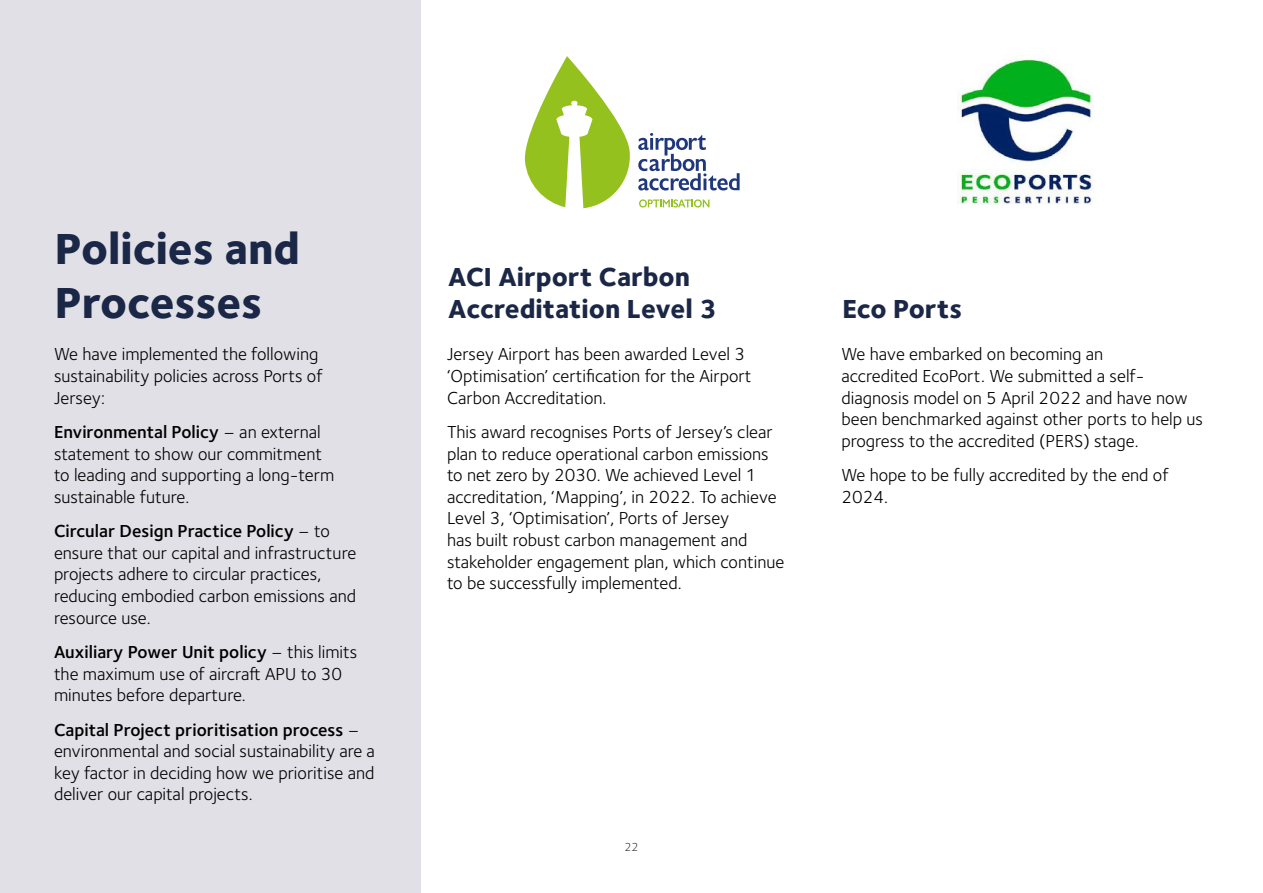
<style>
.page{position:relative;width:1263px;height:893px;background:#fff}
.page>*{position:absolute;margin:0;border:0;box-sizing:border-box;transform-origin:0 0}
.t1{font:800 45px/54px "Foundry Sterling";color:#1b2746}
.t2{font:800 27px/32.4px "Foundry Sterling";color:#1b2746}
.t3{font:18px/21.6px "Foundry Sterling";color:#000}
.t4{font:300 12px "Foundry Sterling";color:#000}
.s1{font-weight:600}
</style>
<div class="page">
<div style="left:0;top:0;width:421px;height:893px;background:#e1e0e7"></div>
<svg style="left:524px;top:56px;width:106px;height:152px"></svg>
<svg style="left:639px;top:199px;width:70px;height:8px"></svg>
<svg style="left:638px;top:133px;width:102px;height:57px"></svg>
<img style="left:958px;top:55px;width:135px;height:150px">
<h1 class="t1" style="left:55px;top:224px;width:247px">Policies and<br>Processes</h1>
<p class="t3" style="left:54px;top:344px;width:270px">We have implemented the following sustainability policies across Ports of<br>Jersey:</p>
<p class="t3" style="left:54px;top:421px;width:282px"><span class="s1">Environmental Policy</span> – an external statement to show our commitment to leading and supporting a long-term sustainable future.</p>
<p class="t3" style="left:54px;top:520px;width:304px"><span class="s1">Circular Design Practice Policy</span> – to ensure that our capital and infrastructure projects adhere to circular practices, reducing embodied carbon emissions and resource use.</p>
<p class="t3" style="left:54px;top:641px;width:305px"><span class="s1">Auxiliary Power Unit policy</span> – this limits the maximum use of aircraft APU to 30 minutes before departure.</p>
<p class="t3" style="left:54px;top:719px;width:322px"><span class="s1">Capital Project prioritisation process</span> – environmental and social sustainability are a key factor in deciding how we prioritise and deliver our capital projects.</p>
<h2 class="t2" style="left:448px;top:262px;width:271px">ACI Airport Carbon<br>Accreditation Level 3</h2>
<p class="t3" style="left:447px;top:344px;width:306px">Jersey Airport has been awarded Level 3 ‘Optimisation’ certification for the Airport<br>Carbon Accreditation.</p>
<p class="t3" style="left:447px;top:421px;width:339px">This award recognises Ports of Jersey’s clear plan to reduce operational carbon emissions to net zero by 2030. We achieved Level 1 accreditation, ‘Mapping’, in 2022. To achieve Level 3, ‘Optimisation’, Ports of Jersey<br>has built robust carbon management and stakeholder engagement plan, which continue to be successfully implemented.</p>
<h2 class="t2" style="left:842px;top:294px;width:121px">Eco Ports</h2>
<p class="t3" style="left:841px;top:344px;width:363px">We have embarked on becoming an<br>accredited EcoPort. We submitted a self&shy;diagnosis model on 5 April 2022 and have now been benchmarked against other ports to help us progress to the accredited (PERS) stage.</p>
<p class="t3" style="left:841px;top:465px;width:329px">We hope to be fully accredited by the end of<br>2024.</p>
<p class="t4" style="left:624px;top:839px;width:15px">22</p>
</div>
